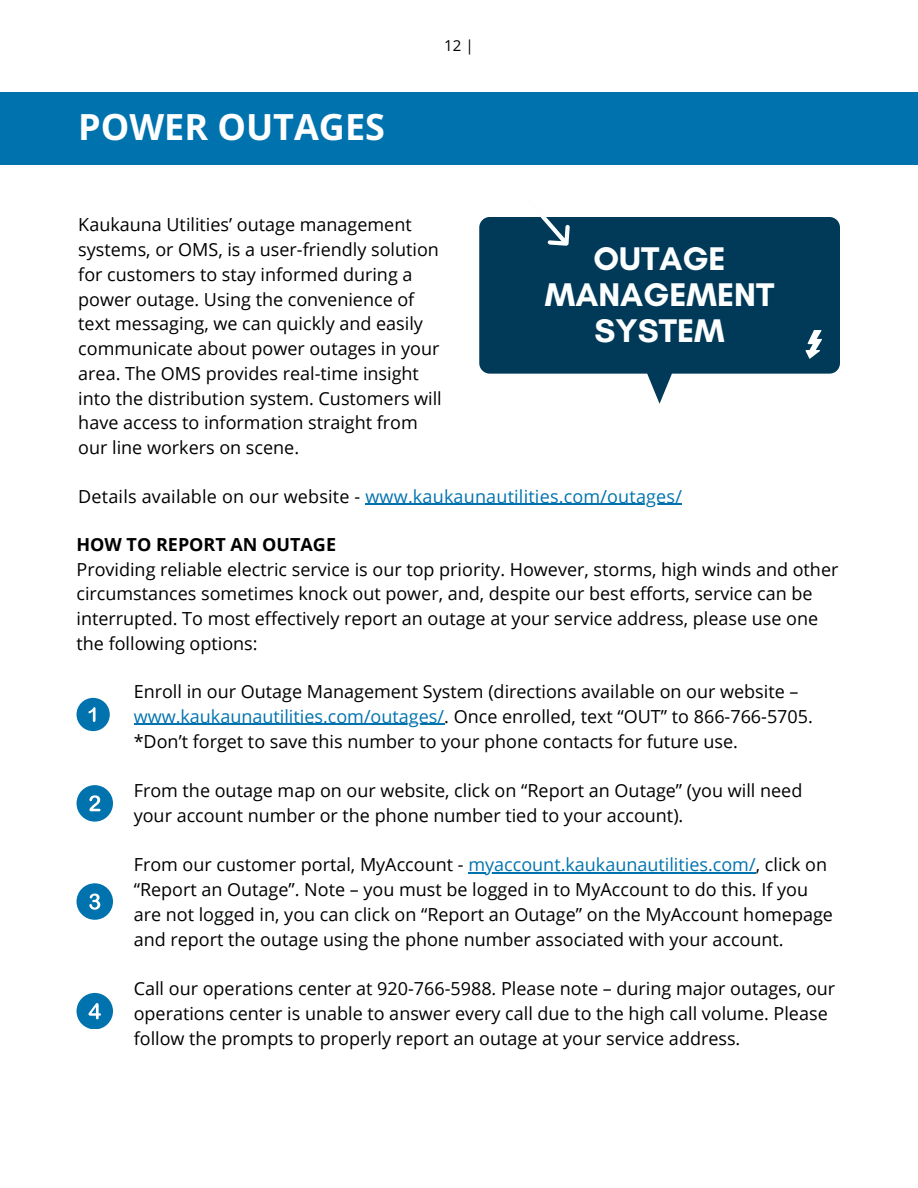
<style>
.page{position:relative;width:918px;height:1188px;background:#fff}
.page>*{position:absolute;margin:0;border:0;box-sizing:border-box;transform-origin:0 0}
.t1{font:700 36px "Open Sans";color:#fff}
.t2{font:700 33.45px/36.3px "Glacial Indifference";color:#fdfefe;text-align:center}
.t3{font:18px/24.8px "Open Sans";color:#000}
.t4{font:18px "Open Sans";letter-spacing:.01em;color:#0073af}
.t5{font:700 18px "Open Sans";color:#000}
.t6{font:15px "Open Sans";color:#000}
.s1{color:#000}
.s2{color:#0073af}
</style>
<div class="page">
<div style="left:0;top:92px;width:918px;height:72px;background:#0073af"></div>
<hr style="left:134px;top:724px;width:310px;height:1px;background:#0073af">
<hr style="left:468px;top:872px;width:288px;height:2px;background:#0073af">
<div style="left:77px;top:698px;width:33px;height:33px;background:#0073af;border-radius:50%"></div>
<svg style="left:88px;top:707px;width:8px;height:15px"></svg>
<div style="left:77px;top:785px;width:36px;height:36px;background:#0073af;border-radius:50%"></div>
<svg style="left:89px;top:795px;width:11px;height:16px"></svg>
<div style="left:77px;top:883px;width:36px;height:36px;background:#0073af;border-radius:50%"></div>
<svg style="left:89px;top:894px;width:11px;height:16px"></svg>
<div style="left:77px;top:993px;width:36px;height:36px;background:#0073af;border-radius:50%"></div>
<svg style="left:88px;top:1003px;width:13px;height:16px"></svg>
<svg style="left:479px;top:217px;width:361px;height:187px;fill:#003a58"></svg>
<svg style="left:518px;top:217px;width:61px;height:38px;background:#1f526c"></svg>
<svg style="left:806px;top:330px;width:16px;height:29px"></svg>
<hr style="left:365px;top:504px;width:317px;height:1px;background:#0073af">
<h1 class="t1" style="left:78px;top:102px;width:308px">POWER OUTAGES</h1>
<p class="t6" style="left:444px;top:35px;width:31px">12 |</p>
<p class="t3" style="left:78px;top:212px;width:365px">Kaukauna Utilities’ outage management systems, or OMS, is a user-friendly solution for customers to stay informed during a power outage. Using the convenience of text messaging, we can quickly and easily communicate about power outages in your area. The OMS provides real-time insight into the distribution system. Customers will have access to information straight from our line workers on scene.</p>
<p class="t4" style="left:78px;top:483px;width:605px"><span class="s1">Details available on our website -</span> www.kaukaunautilities.com/outages/</p>
<h2 class="t2" style="left:545px;top:240px;width:231px">OUTAGE<br>MANAGEMENT<br>SYSTEM</h2>
<p class="t5" style="left:77px;top:532px;width:261px">HOW TO REPORT AN OUTAGE</p>
<p class="t3" style="left:77px;top:556px;width:763px">Providing reliable electric service is our top priority. However, storms, high winds and other circumstances sometimes knock out power, and, despite our best efforts, service can be interrupted. To most effectively report an outage at your service address, please use one the following options:</p>
<p class="t3" style="left:134px;top:679px;width:681px">Enroll in our Outage Management System (directions available on our website – <span class="s2">www.kaukaunautilities.com/outages/</span>. Once enrolled, text “OUT” to 866-766-5705. *Don’t forget to save this number to your phone contacts for future use.</p>
<p class="t3" style="left:134px;top:778px;width:670px">From the outage map on our website, click on “Report an Outage” (you will need your account number or the phone number tied to your account).</p>
<p class="t3" style="left:134px;top:852px;width:701px">From our customer portal, MyAccount - <span class="s2">myaccount.kaukaunautilities.com/</span>, click on “Report an Outage”. Note – you must be logged in to MyAccount to do this. If you are not logged in, you can click on “Report an Outage” on the MyAccount homepage and report the outage using the phone number associated with your account.</p>
<p class="t3" style="left:134px;top:976px;width:703px">Call our operations center at 920-766-5988. Please note – during major outages, our operations center is unable to answer every call due to the high call volume. Please follow the prompts to properly report an outage at your service address.</p>
</div>
